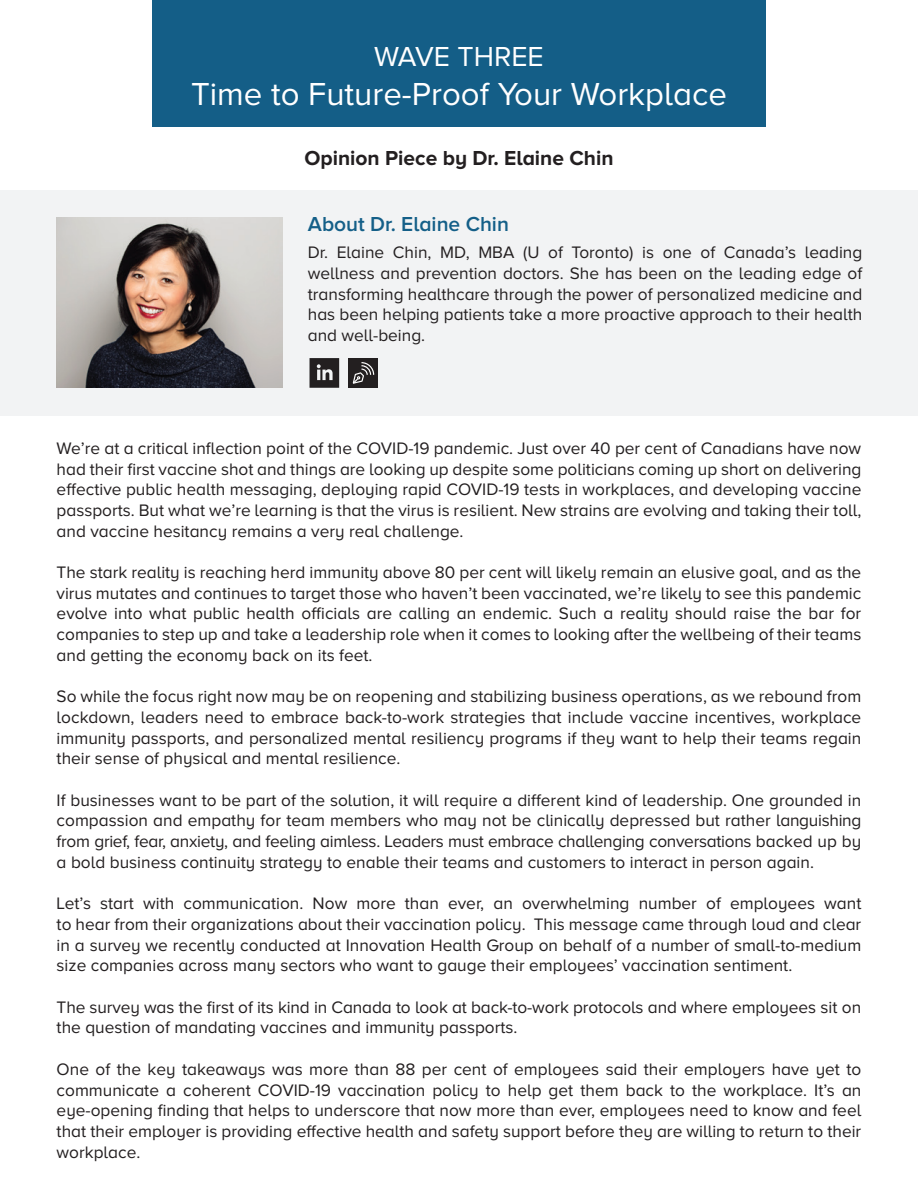
<style>
.page{position:relative;width:918px;height:1188px;background:#fff}
.page>*{position:absolute;margin:0;border:0;box-sizing:border-box;transform-origin:0 0}
.t1{font:33px "Proxima Nova A";color:#fff}
.t2{font:28.5px "Proxima Nova A";color:#fff}
.t3{font:700 21px "Proxima Nova A";color:#231f20}
.t4{font:600 21px "Proxima Nova A";color:#145f88}
.t5{font:17.25px/20.7px "Proxima Nova A";color:#231f20;text-align:justify}
</style>
<div class="page">
<div style="left:152px;top:0;width:614px;height:127px;background:#145e87"></div>
<div style="left:0;top:190px;width:918px;height:225px;background:#f2f3f4"></div>
<img style="left:57px;top:217px;width:225px;height:171px">
<svg style="left:310px;top:358px;width:29px;height:30px"></svg>
<div style="left:349px;top:358px;width:29px;height:30px;background:#231f20"></div>
<svg style="left:353px;top:362px;width:21px;height:22px"></svg>
<h2 class="t2" style="left:374px;top:40px;width:171px">WAVE THREE</h2>
<h1 class="t1" style="left:191px;top:76px;width:537px">Time to Future-Proof Your Workplace</h1>
<p class="t3" style="left:304px;top:147px;width:311px">Opinion Piece by Dr. Elaine Chin</p>
<p class="t4" style="left:308px;top:212px;width:203px">About Dr. Elaine Chin</p>
<p class="t5" style="left:308px;top:242px;width:556px">Dr. Elaine Chin, MD, MBA (U of Toronto) is one of Canada’s leading wellness and prevention doctors. She has been on the leading edge of transforming healthcare through the power of personalized medicine and has been helping patients take a more proactive approach to their health and well-being.</p>
<p class="t5" style="left:57px;top:438px;width:806px">We’re at a critical inflection point of the COVID-19 pandemic. Just over 40 per cent of Canadians have now had their first vaccine shot and things are looking up despite some politicians coming up short on delivering effective public health messaging, deploying rapid COVID-19 tests in workplaces, and developing vaccine passports. But what we’re learning is that the virus is resilient. New strains are evolving and taking their toll, and vaccine hesitancy remains a very real challenge.</p>
<p class="t5" style="left:57px;top:562px;width:806px">The stark reality is reaching herd immunity above 80 per cent will likely remain an elusive goal, and as the virus mutates and continues to target those who haven’t been vaccinated, we’re likely to see this pandemic evolve into what public health officials are calling an endemic. Such a reality should raise the bar for companies to step up and take a leadership role when it comes to looking after the wellbeing of their teams and getting the economy back on its feet.</p>
<p class="t5" style="left:57px;top:686px;width:806px">So while the focus right now may be on reopening and stabilizing business operations, as we rebound from lockdown, leaders need to embrace back-to-work strategies that include vaccine incentives, workplace immunity passports, and personalized mental resiliency programs if they want to help their teams regain their sense of physical and mental resilience.</p>
<p class="t5" style="left:57px;top:789px;width:806px">If businesses want to be part of the solution, it will require a different kind of leadership. One grounded in compassion and empathy for team members who may not be clinically depressed but rather languishing from grief, fear, anxiety, and feeling aimless. Leaders must embrace challenging conversations backed up by a bold business continuity strategy to enable their teams and customers to interact in person again.</p>
<p class="t5" style="left:57px;top:893px;width:806px">Let’s start with communication. Now more than ever, an overwhelming number of employees want to hear from their organizations about their vaccination policy. This message came through loud and clear in a survey we recently conducted at Innovation Health Group on behalf of a number of small-to-medium size companies across many sectors who want to gauge their employees’ vaccination sentiment.</p>
<p class="t5" style="left:57px;top:996px;width:806px">The survey was the first of its kind in Canada to look at back-to-work protocols and where employees sit on the question of mandating vaccines and immunity passports.</p>
<p class="t5" style="left:57px;top:1059px;width:806px">One of the key takeaways was more than 88 per cent of employees said their employers have yet to communicate a coherent COVID-19 vaccination policy to help get them back to the workplace. It’s an eye-opening finding that helps to underscore that now more than ever, employees need to know and feel that their employer is providing effective health and safety support before they are willing to return to their workplace.</p>
</div>
